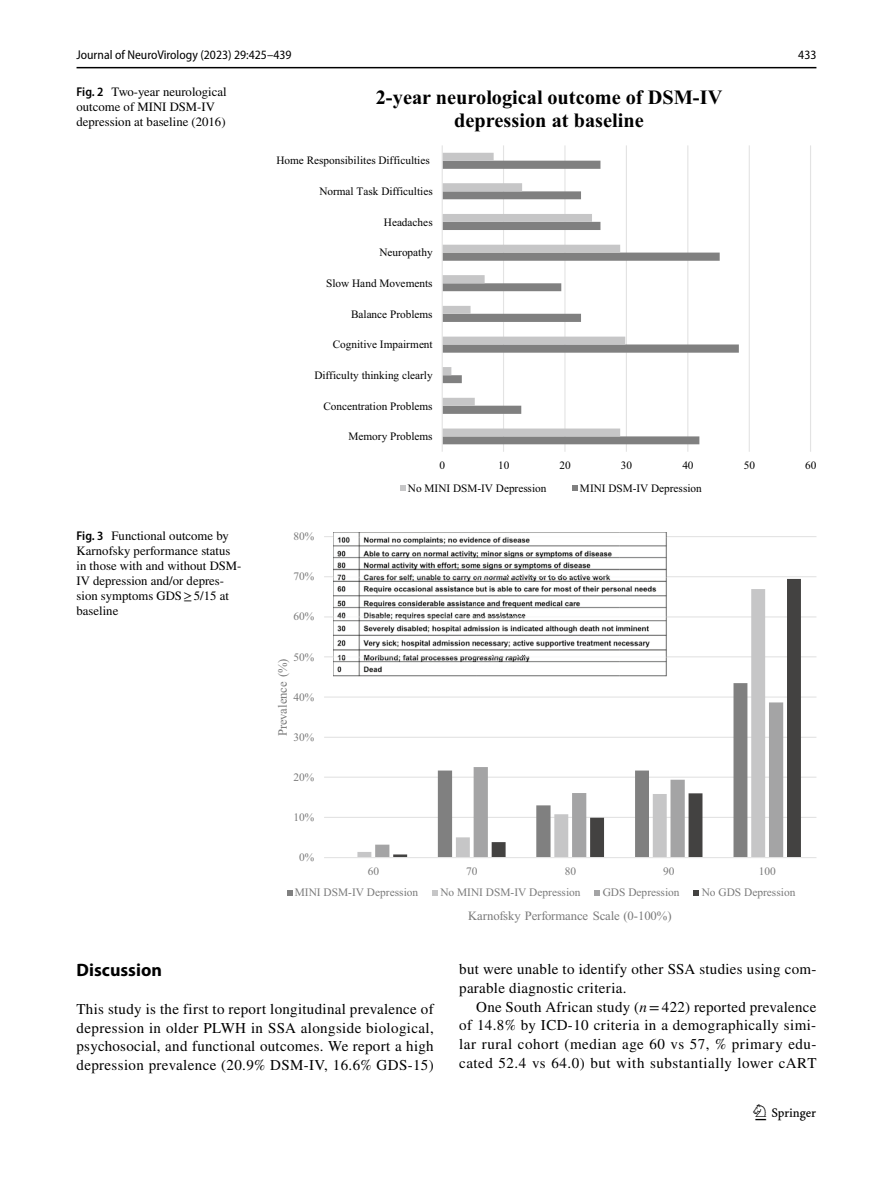
<style>
.page{position:relative;width:893px;height:1187px;background:#fff}
.page>*{position:absolute;margin:0;border:0;box-sizing:border-box;transform-origin:0 0}
.t1{font:22.5px "Springnew Regular 3";color:#000}
.t2{font:20.25px/23.4px "Times New Roman PS Bold MT2";color:#000;text-align:center}
.t3{font:700 18px "Myriad Pro";color:#000}
.t4{font:15px/18.8px "STIX";letter-spacing:.02em;color:#000;text-align:justify}
.t5{font:12.75px/15px "STIX";color:#000}
.t6{font:semi-condensed 12.75px "Myriad Pro";color:#000}
.t7{font:12.75px "Times New Roman PSMT2";letter-spacing:-.005em;color:#7a7a7a}
.t8{font:12.6px "Times New Roman PSMT2";letter-spacing:-.015em;color:#7a7a7a}
.t9{font:11.4px "Times New Roman PSMT2";color:#7a7a7a}
.t10{font:11.25px "Times New Roman";color:#000}
.s1{font-family:"Myriad Pro";font-weight:600;font-stretch:semi-condensed}
.s2{font-style:italic}
</style>
<div class="page">
<hr style="left:77px;top:67px;width:739px;height:1px;background:#000">
<hr style="left:503px;top:145px;width:1px;height:306px;background:#e3e3e3">
<hr style="left:564px;top:145px;width:1px;height:306px;background:#e3e3e3">
<hr style="left:626px;top:145px;width:1px;height:306px;background:#e3e3e3">
<hr style="left:687px;top:145px;width:1px;height:306px;background:#e3e3e3">
<hr style="left:749px;top:145px;width:1px;height:306px;background:#e3e3e3">
<hr style="left:810px;top:145px;width:1px;height:306px;background:#e3e3e3">
<svg style="left:443px;top:161px;width:296px;height:283px"></svg>
<svg style="left:443px;top:153px;width:182px;height:283px"></svg>
<hr style="left:442px;top:145px;width:1px;height:306px;background:#e3e3e3">
<svg style="left:400px;top:485px;width:5px;height:5px"></svg>
<svg style="left:572px;top:485px;width:5px;height:5px"></svg>
<hr style="left:324px;top:536px;width:492px;height:1px;background:#e3e3e3">
<hr style="left:324px;top:576px;width:492px;height:1px;background:#e3e3e3">
<hr style="left:324px;top:616px;width:492px;height:1px;background:#e3e3e3">
<hr style="left:324px;top:656px;width:492px;height:1px;background:#e3e3e3">
<hr style="left:324px;top:696px;width:492px;height:1px;background:#e3e3e3">
<hr style="left:324px;top:736px;width:492px;height:1px;background:#e3e3e3">
<hr style="left:324px;top:776px;width:492px;height:1px;background:#e3e3e3">
<hr style="left:324px;top:816px;width:492px;height:2px;background:#e3e3e3">
<svg style="left:375px;top:736px;width:18px;height:121px"></svg>
<svg style="left:393px;top:579px;width:408px;height:278px"></svg>
<hr style="left:324px;top:857px;width:492px;height:1px;background:#e3e3e3">
<svg style="left:287px;top:890px;width:5px;height:5px"></svg>
<svg style="left:432px;top:890px;width:6px;height:5px"></svg>
<svg style="left:594px;top:890px;width:6px;height:5px"></svg>
<svg style="left:693px;top:890px;width:6px;height:5px"></svg>
<img style="left:333px;top:532px;width:334px;height:146px">
<img style="left:333px;top:536px;width:334px;height:121px">
<p class="t6" style="left:77px;top:48px;width:217px">Journal of NeuroVirology (2023) 29:425–439</p>
<p class="t6" style="left:798px;top:48px;width:20px">433</p>
<p class="t5" style="left:77px;top:85px;width:152px"><span class="s1">Fig. 2</span> Two-year neurological outcome of MINI DSM-IV depression at baseline (2016)</p>
<p class="t5" style="left:77px;top:529px;width:166px"><span class="s1">Fig. 3</span> Functional outcome by<br>Karnofsky performance status in those with and without DSM-<br>IV depression and/or depres&shy;sion symptoms GDS≥5/15 at baseline</p>
<h2 class="t2" style="left:376px;top:84px;width:348px">2-year neurological outcome of DSM-IV depression at baseline</h2>
<p class="t10" style="left:276px;top:156px;width:155px">Home Responsibilites Difficulties</p>
<p class="t10" style="left:319px;top:187px;width:115px">Normal Task Difficulties</p>
<p class="t10" style="left:384px;top:218px;width:50px">Headaches</p>
<p class="t10" style="left:379px;top:248px;width:55px">Neuropathy</p>
<p class="t10" style="left:326px;top:279px;width:108px">Slow Hand Movements</p>
<p class="t10" style="left:351px;top:310px;width:83px">Balance Problems</p>
<p class="t10" style="left:333px;top:340px;width:101px">Cognitive Impairment</p>
<p class="t10" style="left:314px;top:371px;width:120px">Difficulty thinking clearly</p>
<p class="t10" style="left:323px;top:401px;width:111px">Concentration Problems</p>
<p class="t10" style="left:348px;top:432px;width:86px">Memory Problems</p>
<p class="t10" style="left:439px;top:461px;width:7px">0</p>
<p class="t10" style="left:498px;top:461px;width:13px">10</p>
<p class="t10" style="left:559px;top:461px;width:13px">20</p>
<p class="t10" style="left:621px;top:461px;width:13px">30</p>
<p class="t10" style="left:682px;top:461px;width:13px">40</p>
<p class="t10" style="left:744px;top:461px;width:13px">50</p>
<p class="t10" style="left:805px;top:461px;width:13px">60</p>
<p class="t9" style="left:294px;top:532px;width:22px">80%</p>
<p class="t9" style="left:294px;top:572px;width:22px">70%</p>
<p class="t9" style="left:294px;top:612px;width:22px">60%</p>
<p class="t9" style="left:294px;top:652px;width:22px">50%</p>
<p class="t8" style="left:278px;top:736px;width:79px;rotate:-90deg">Prevalence (%)</p>
<p class="t9" style="left:294px;top:692px;width:22px">40%</p>
<p class="t9" style="left:294px;top:733px;width:22px">30%</p>
<p class="t9" style="left:294px;top:773px;width:22px">20%</p>
<p class="t9" style="left:294px;top:813px;width:22px">10%</p>
<p class="t9" style="left:299px;top:853px;width:17px">0%</p>
<p class="t10" style="left:408px;top:483px;width:140px">No MINI DSM-IV Depression</p>
<p class="t10" style="left:580px;top:483px;width:123px">MINI DSM-IV Depression</p>
<p class="t9" style="left:368px;top:866px;width:13px">60</p>
<p class="t9" style="left:466px;top:866px;width:13px">70</p>
<p class="t9" style="left:565px;top:866px;width:13px">80</p>
<p class="t9" style="left:663px;top:866px;width:13px">90</p>
<p class="t9" style="left:759px;top:866px;width:19px">100</p>
<p class="t9" style="left:295px;top:888px;width:125px">MINI DSM-IV Depression</p>
<p class="t9" style="left:440px;top:888px;width:142px">No MINI DSM-IV Depression</p>
<p class="t9" style="left:603px;top:888px;width:78px">GDS Depression</p>
<p class="t9" style="left:702px;top:888px;width:95px">No GDS Depression</p>
<p class="t7" style="left:468px;top:910px;width:205px">Karnofsky Performance Scale (0-100%)</p>
<p class="t3" style="left:77px;top:958px;width:87px">Discussion</p>
<p class="t4" style="left:77px;top:1000px;width:359px">This study is the first to report longitudinal prevalence of depression in older PLWH in SSA alongside biological, psychosocial, and functional outcomes. We report a high depression prevalence (20.9% DSM-IV, 16.6% GDS-15)</p>
<p class="t4" style="left:459px;top:960px;width:359px">but were unable to identify other SSA studies using com&shy;parable diagnostic criteria.</p>
<p class="t4" style="left:459px;top:998px;width:359px;text-indent:17px">One South African study (<span class="s2">n</span>=422) reported prevalence of 14.8% by ICD-10 criteria in a demographically simi&shy;lar rural cohort (median age 60 vs 57, % primary edu&shy;cated 52.4 vs 64.0) but with substantially lower cART</p>
<h1 class="t1" style="left:755px;top:1104px;width:62px">1 3</h1>
</div>
